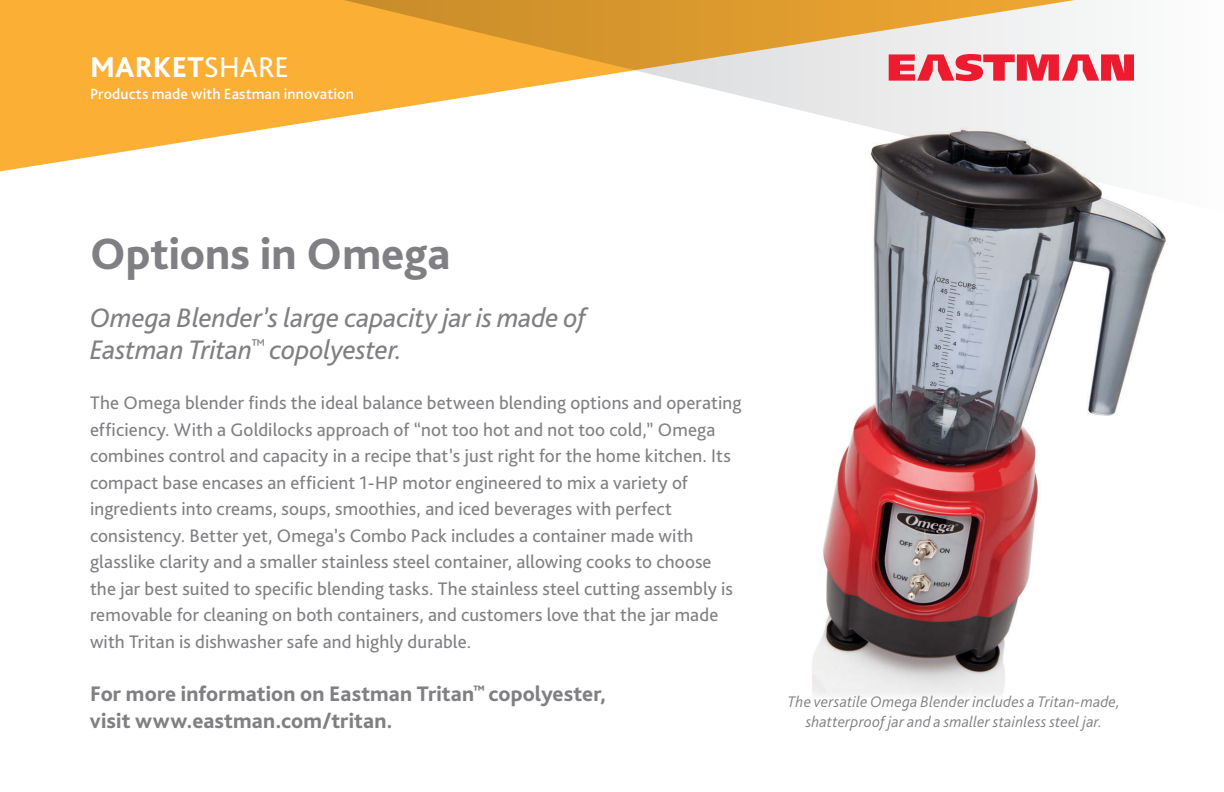
<style>
.page{position:relative;width:1224px;height:792px;background:#fff}
.page>*{position:absolute;margin:0;border:0;box-sizing:border-box;transform-origin:0 0}
.t1{font:800 46px "Bliss Pro";color:#807f83}
.t2{font:800 30px "Bliss Pro";letter-spacing:.01em;color:#fff}
.sub_title{font:italic 28px/32px "Bliss Pro";letter-spacing:-.005em;color:#807f83}
.Call_to_Action{font:800 22px/26.6px "Bliss Pro";letter-spacing:.005em;color:#807f83}
.body_copy__para_befo{font:19px/26.6px "Bliss Pro";letter-spacing:.005em;color:#807f83}
.captions{font:italic 300 16px/20px "Bliss Pro";letter-spacing:.015em;color:#807f83;text-align:center}
.contents_basis{font:500 15.6px "Bliss Pro";letter-spacing:.01em;color:#fff}
.s1{font-weight:400}
</style>
<div class="page">
<svg style="left:0;top:0;width:271px;height:171px;background:#fbb84d"></svg>
<svg style="left:271px;top:0;width:824px;height:129px"></svg>
<svg style="left:889px;top:54px;width:245px;height:27px"></svg>
<img style="left:788px;top:109px;width:379px;height:587px">
<p class="t2" style="left:90px;top:48px;width:200px">MARKET<span class="s1">SHARE</span></p>
<p class="contents_basis" style="left:90px;top:84px;width:265px">Products made with Eastman innovation</p>
<p class="t1" style="left:90px;top:225px;width:362px">Options in Omega</p>
<p class="sub_title" style="left:90px;top:301px;width:498px">Omega Blender’s large capacity jar is made of<br>Eastman Tritan<sup>™</sup> copolyester.</p>
<p class="body_copy__para_befo" style="left:90px;top:389px;width:653px">The Omega blender finds the ideal balance between blending options and operating efficiency. With a Goldilocks approach of “not too hot and not too cold,” Omega combines control and capacity in a recipe that’s just right for the home kitchen. Its compact base encases an efficient 1-HP motor engineered to mix a variety of ingredients into creams, soups, smoothies, and iced beverages with perfect consistency. Better yet, Omega’s Combo Pack includes a container made with glasslike clarity and a smaller stainless steel container, allowing cooks to choose the jar best suited to specific blending tasks. The stainless steel cutting assembly is removable for cleaning on both containers, and customers love that the jar made with Tritan is dishwasher safe and highly durable.</p>
<p class="Call_to_Action" style="left:90px;top:680px;width:518px">For more information on Eastman Tritan<sup>™</sup> copolyester, visit www.eastman.com/tritan.</p>
<p class="captions" style="left:788px;top:692px;width:334px">The versatile Omega Blender includes a Tritan-made, shatterproof jar and a smaller stainless steel jar.</p>
</div>
